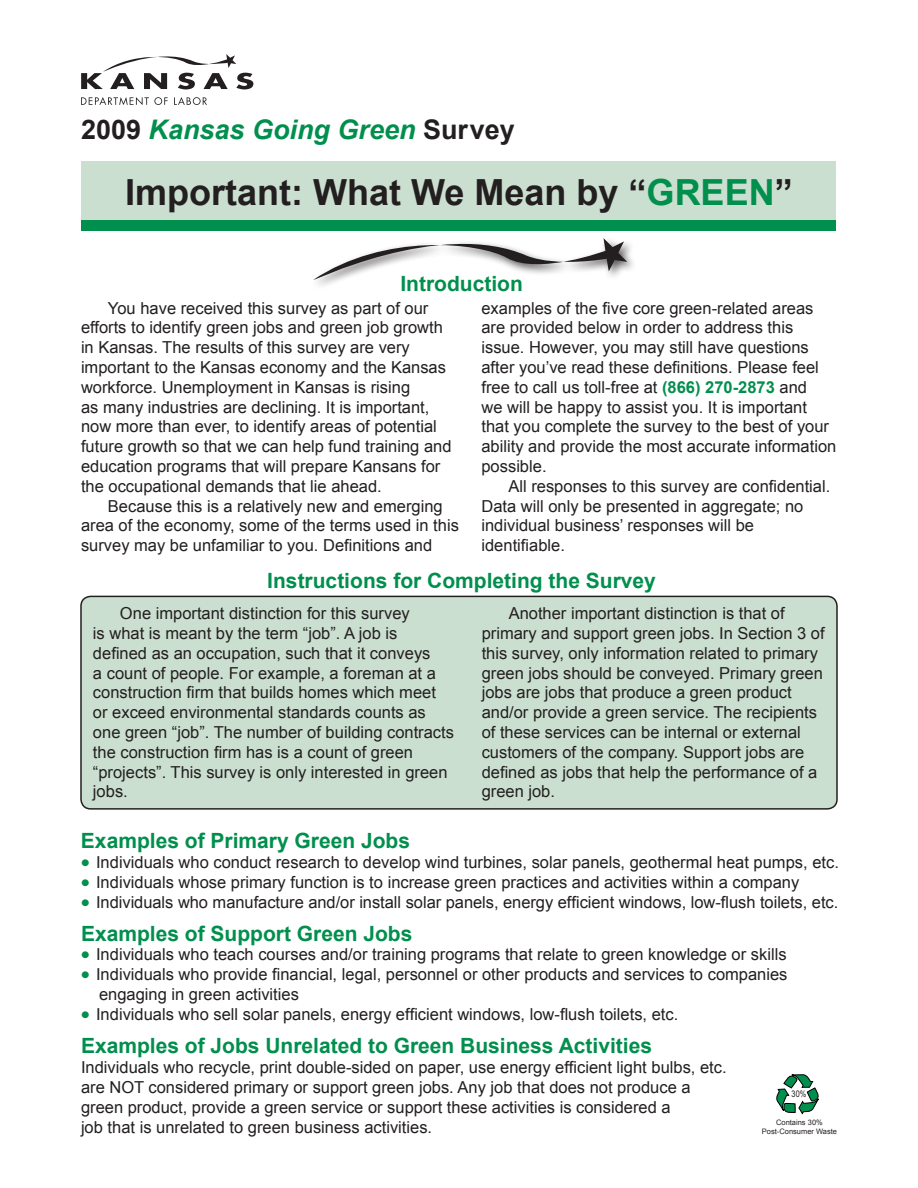
<style>
.page{position:relative;width:918px;height:1188px;background:#fff}
.page>*{position:absolute;margin:0;border:0;box-sizing:border-box;transform-origin:0 0}
.t1{font:700 36px "Arial";color:#231f20}
.t2{font:italic 700 27px "Arial";color:#008f4d}
.t3{font:700 21px "Arial";color:#008f4d}
.t4{font:16.5px/19.8px "Arial";color:#231f20}
.t5{font:9px "Arial Narrow";color:#231f20}
.t6{font:7.5px/9px "Arial";color:#231f20;text-align:center}
.s1{font-style:normal;color:#231f20}
.s2{color:#008f4d}
.s3{font-weight:700;color:#008f4d}
.s4{font-weight:700;font-size:24px;color:#008f4d}
</style>
<div class="page">
<div style="left:81px;top:596px;width:756px;height:213px;background:#cbdfd0;border-radius:10px"></div>
<div style="left:80px;top:596px;width:758px;height:214px;border:2px solid #231f20;border-radius:10px"></div>
<svg style="left:81px;top:54px;width:172px;height:35px"></svg>
<svg style="left:81px;top:97px;width:87px;height:8px"></svg>
<svg style="left:174px;top:97px;width:33px;height:8px"></svg>
<div style="left:82px;top:162px;width:754px;height:59px;background:#cbdfd0"></div>
<div style="left:81px;top:220px;width:755px;height:10px;background:#008f4d"></div>
<svg style="left:313px;top:238px;width:314px;height:42px"></svg>
<svg style="left:776px;top:1075px;width:43px;height:39px"></svg>
<h2 class="t2" style="left:81px;top:112px;width:435px"><span class="s1">2009</span> Kansas Going Green <span class="s1">Survey</span></h2>
<h1 class="t1" style="left:125px;top:169px;width:669px">Important: What We Mean by “<span class="s2">GREEN</span>”</h1>
<p class="t3" style="left:400px;top:270px;width:124px">Introduction</p>
<p class="t4" style="left:81px;top:298px;width:372px;text-indent:27px">You have received this survey as part of our efforts to identify green jobs and green job growth in Kansas. The results of this survey are very important to the Kansas economy and the Kansas workforce. Unemployment in Kansas is rising<br>as many industries are declining. It is important, now more than ever, to identify areas of potential future growth so that we can help fund training and education programs that will prepare Kansans for the occupational demands that lie ahead.</p>
<p class="t4" style="left:81px;top:496px;width:379px;text-indent:27px">Because this is a relatively new and emerging area of the economy, some of the terms used in this survey may be unfamiliar to you. Definitions and</p>
<p class="t4" style="left:481px;top:298px;width:356px">examples of the five core green-related areas are provided below in order to address this issue. However, you may still have questions after you’ve read these definitions. Please feel free to call us toll-free at <span class="s3">(866) 270-2873</span> and<br>we will be happy to assist you. It is important that you complete the survey to the best of your ability and provide the most accurate information possible.</p>
<p class="t4" style="left:481px;top:476px;width:350px;text-indent:27px">All responses to this survey are confidential.<br>Data will only be presented in aggregate; no individual business’ responses will be identifiable.</p>
<p class="t3" style="left:267px;top:567px;width:390px">Instructions for Completing the Survey</p>
<p class="t4" style="left:93px;top:604px;width:363px;text-indent:27px">One important distinction for this survey<br>is what is meant by the term “job”. A job is defined as an occupation, such that it conveys<br>a count of people. For example, a foreman at a construction firm that builds homes which meet or exceed environmental standards counts as one green “job”. The number of building contracts the construction firm has is a count of green “projects”. This survey is only interested in green jobs.</p>
<p class="t4" style="left:482px;top:604px;width:345px;text-indent:27px">Another important distinction is that of primary and support green jobs. In Section 3 of this survey, only information related to primary green jobs should be conveyed. Primary green jobs are jobs that produce a green product and/or provide a green service. The recipients of these services can be internal or external customers of the company. Support jobs are defined as jobs that help the performance of a green job.</p>
<p class="t3" style="left:81px;top:826px;width:331px">Examples of Primary Green Jobs</p>
<p class="t4" style="left:81px;top:853px;width:759px"><span class="s4">•</span> Individuals who conduct research to develop wind turbines, solar panels, geothermal heat pumps, etc.</p>
<p class="t4" style="left:81px;top:873px;width:720px"><span class="s4">•</span> Individuals whose primary function is to increase green practices and activities within a company</p>
<p class="t4" style="left:81px;top:892px;width:759px"><span class="s4">•</span> Individuals who manufacture and/or install solar panels, energy efficient windows, low-flush toilets, etc.</p>
<p class="t3" style="left:81px;top:919px;width:333px">Examples of Support Green Jobs</p>
<p class="t4" style="left:81px;top:945px;width:707px"><span class="s4">•</span> Individuals who teach courses and/or training programs that relate to green knowledge or skills</p>
<p class="t4" style="left:99px;top:965px;width:690px;text-indent:-18px"><span class="s4">•</span> Individuals who provide financial, legal, personnel or other products and services to companies engaging in green activities</p>
<p class="t4" style="left:81px;top:1004px;width:599px"><span class="s4">•</span> Individuals who sell solar panels, energy efficient windows, low-flush toilets, etc.</p>
<p class="t3" style="left:81px;top:1031px;width:573px">Examples of Jobs Unrelated to Green Business Activities</p>
<p class="t4" style="left:81px;top:1058px;width:647px">Individuals who recycle, print double-sided on paper, use energy efficient light bulbs, etc. are NOT considered primary or support green jobs. Any job that does not produce a green product, provide a green service or support these activities is considered a<br>job that is unrelated to green business activities.</p>
<p class="t5" style="left:792px;top:1088px;width:16px">30%</p>
<p class="t6" style="left:762px;top:1118px;width:77px">Contains 30%<br>Post-Consumer Waste</p>
</div>
